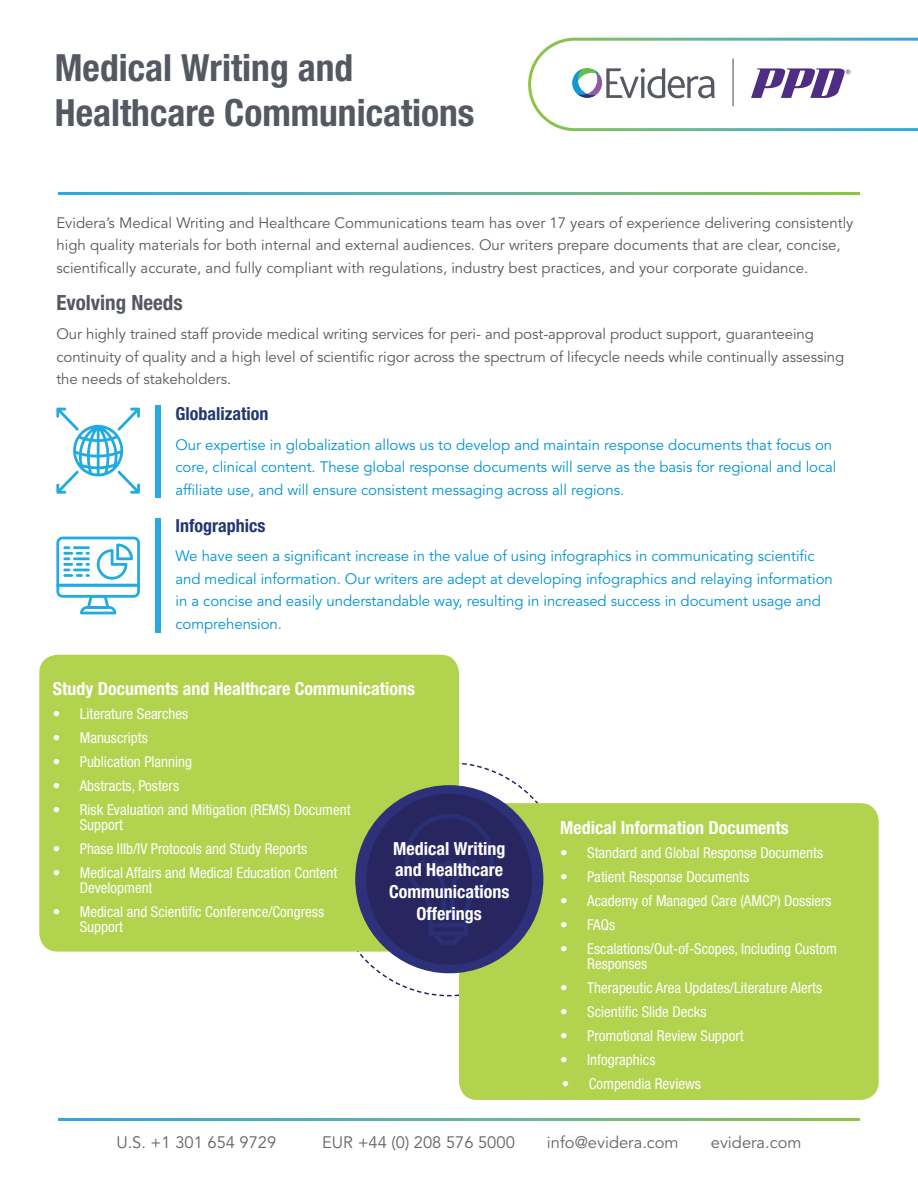
<style>
.page{position:relative;width:918px;height:1188px;background:#fff}
.page>*{position:absolute;margin:0;border:0;box-sizing:border-box;transform-origin:0 0}
.t1{font:700 condensed 37.5px/45px "Helvetica Neue LT Std";color:#545861}
.t2{font:700 condensed 21px "Helvetica Neue LT Std";color:#545861}
.t3{font:700 condensed 18px/21.6px "Helvetica Neue LT Std";color:#fff;text-align:center}
.t4{font:700 condensed 18px "Helvetica Neue LT Std";color:#233770}
.t5{font:16.5px "Avenir LT Std";color:#636466}
.t6{font:15px/22.5px "Avenir LT Std";color:#58595b}
.t7{font:condensed 15px/15px "Helvetica Neue LT Std";color:#fff}
.t8{font:15px/22.5px "Avenir LT Std";letter-spacing:-.005em;color:#0194d3}
</style>
<div class="page">
<svg style="left:58px;top:192px;width:802px;height:2px;background:#61b59b"></svg>
<svg style="left:528px;top:38px;width:390px;height:93px"></svg>
<hr style="left:733px;top:59px;width:1px;height:47px;background:#595b5d">
<svg style="left:58px;top:1118px;width:802px;height:2px;background:#61b59b"></svg>
<svg style="left:56px;top:408px;width:84px;height:86px"></svg>
<div style="left:155px;top:406px;width:6px;height:92px;background:#27aae1"></div>
<div style="left:155px;top:518px;width:6px;height:115px;background:#27aae1"></div>
<svg style="left:56px;top:537px;width:84px;height:77px"></svg>
<div style="left:459px;top:803px;width:420px;height:297px;background:#b1d34e;border-radius:18px"></div>
<div style="left:39px;top:655px;width:420px;height:297px;background:#b1d34e;border-radius:18px"></div>
<svg style="left:331px;top:762px;width:236px;height:235px"></svg>
<h1 class="t1" style="left:55px;top:44px;width:421px">Medical Writing and<br>Healthcare Communications</h1>
<p class="t6" style="left:56px;top:212px;width:799px">Evidera’s Medical Writing and Healthcare Communications team has over 17 years of experience delivering consistently high quality materials for both internal and external audiences. Our writers prepare documents that are clear, concise, scientifically accurate, and fully compliant with regulations, industry best practices, and your corporate guidance.</p>
<h2 class="t2" style="left:56px;top:290px;width:128px">Evolving Needs</h2>
<p class="t6" style="left:56px;top:323px;width:789px">Our highly trained staff provide medical writing services for peri- and post-approval product support, guaranteeing continuity of quality and a high level of scientific rigor across the spectrum of lifecycle needs while continually assessing the needs of stakeholders.</p>
<p class="t4" style="left:176px;top:403px;width:94px">Globalization</p>
<p class="t8" style="left:176px;top:434px;width:663px">Our expertise in globalization allows us to develop and maintain response documents that focus on core, clinical content. These global response documents will serve as the basis for regional and local affiliate use, and will ensure consistent messaging across all regions.</p>
<p class="t4" style="left:176px;top:515px;width:91px">Infographics</p>
<p class="t8" style="left:176px;top:546px;width:659px">We have seen a significant increase in the value of using infographics in communicating scientific and medical information. Our writers are adept at developing infographics and relaying information in a concise and easily understandable way, resulting in increased success in document usage and comprehension.</p>
<p class="t3" style="left:53px;top:677px;width:364px">Study Documents and Healthcare Communications</p>
<p class="t7" style="left:53px;top:706px;width:137px">• Literature Searches</p>
<p class="t7" style="left:53px;top:730px;width:97px">• Manuscripts</p>
<p class="t7" style="left:53px;top:754px;width:141px">• Publication Planning</p>
<p class="t7" style="left:53px;top:778px;width:128px">• Abstracts, Posters</p>
<p class="t7" style="left:80px;top:802px;width:272px;text-indent:-27px">• Risk Evaluation and Mitigation (REMS) Document<br>Support</p>
<p class="t7" style="left:53px;top:841px;width:256px">• Phase IIIb/IV Protocols and Study Reports</p>
<p class="t7" style="left:80px;top:865px;width:259px;text-indent:-27px">• Medical Affairs and Medical Education Content<br>Development</p>
<p class="t7" style="left:80px;top:904px;width:246px;text-indent:-27px">• Medical and Scientific Conference/Congress<br>Support</p>
<p class="t3" style="left:389px;top:837px;width:122px">Medical Writing and Healthcare<br>Communications<br>Offerings</p>
<p class="t3" style="left:560px;top:817px;width:230px">Medical Information Documents</p>
<p class="t7" style="left:560px;top:845px;width:264px">• Standard and Global Response Documents</p>
<p class="t7" style="left:560px;top:869px;width:191px">• Patient Response Documents</p>
<p class="t7" style="left:560px;top:893px;width:273px">• Academy of Managed Care (AMCP) Dossiers</p>
<p class="t7" style="left:560px;top:917px;width:56px">• FAQs</p>
<p class="t7" style="left:587px;top:941px;width:251px;text-indent:-27px">• Escalations/Out-of-Scopes, Including Custom<br>Responses</p>
<p class="t7" style="left:560px;top:980px;width:264px">• Therapeutic Area Updates/Literature Alerts</p>
<p class="t7" style="left:560px;top:1004px;width:148px">• Scientific Slide Decks</p>
<p class="t7" style="left:560px;top:1028px;width:185px">• Promotional Review Support</p>
<p class="t7" style="left:560px;top:1052px;width:97px">• Infographics</p>
<p class="t7" style="left:562px;top:1076px;width:141px">• Compendia Reviews</p>
<p class="t5" style="left:116px;top:1133px;width:161px">U.S. +1 301 654 9729</p>
<p class="t5" style="left:322px;top:1133px;width:194px">EUR +44 (0) 208 576 5000</p>
<p class="t5" style="left:547px;top:1133px;width:133px">info@evidera.com</p>
<p class="t5" style="left:711px;top:1133px;width:92px">evidera.com</p>
</div>
